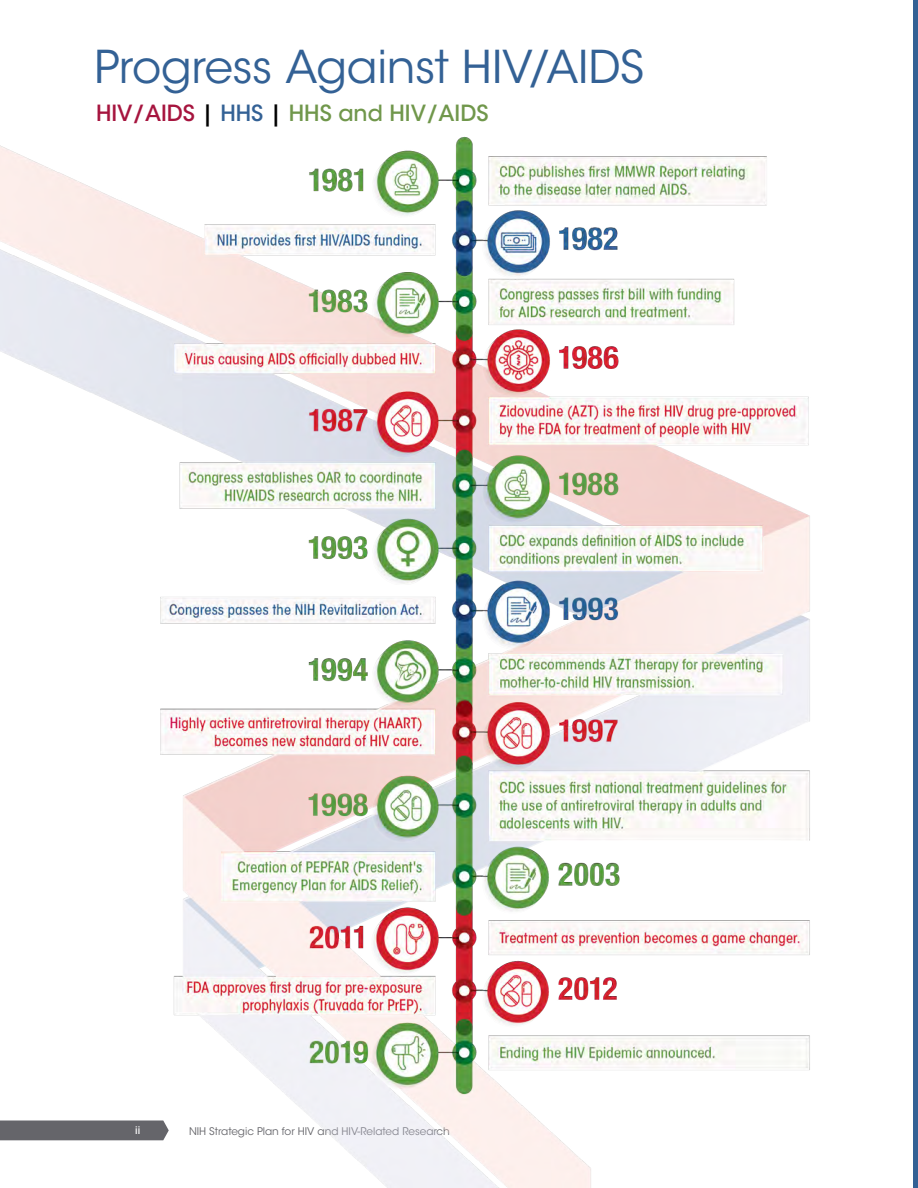
<style>
.page{position:relative;width:918px;height:1188px;background:#fff}
.page>*{position:absolute;margin:0;border:0;box-sizing:border-box;transform-origin:0 0}
.t1{font:45px "ITC Avant Garde Std";letter-spacing:-.01em;color:#336195}
.t2{font:500 22.2px "ITC Avant Garde Std";color:#70974b}
.t3{font:10.5px "ITC Avant Garde Std";color:#65656a}
.t4{font:500 10.5px "ITC Avant Garde Std";color:#fff}
.s1{color:#a6143e}
.s2{color:#000}
.s3{color:#336195}
</style>
<div class="page">
<hr style="left:914px;top:0;width:4px;height:1188px;background:#336195">
<img style="left:0;top:136px;width:810px;height:1052px">
<h1 class="t1" style="left:94px;top:39px;width:551px">Progress Against HIV/AIDS</h1>
<h2 class="t2" style="left:96px;top:100px;width:394px"><span class="s1">HIV/AIDS</span> <span class="s2">|</span> <span class="s3">HHS</span> <span class="s2">|</span> HHS and HIV/AIDS</h2>
<p class="t4" style="left:135px;top:1124px;width:7px">ii</p>
<p class="t3" style="left:189px;top:1124px;width:262px">NIH Strategic Plan for HIV and HIV-Related Research</p>
</div>
